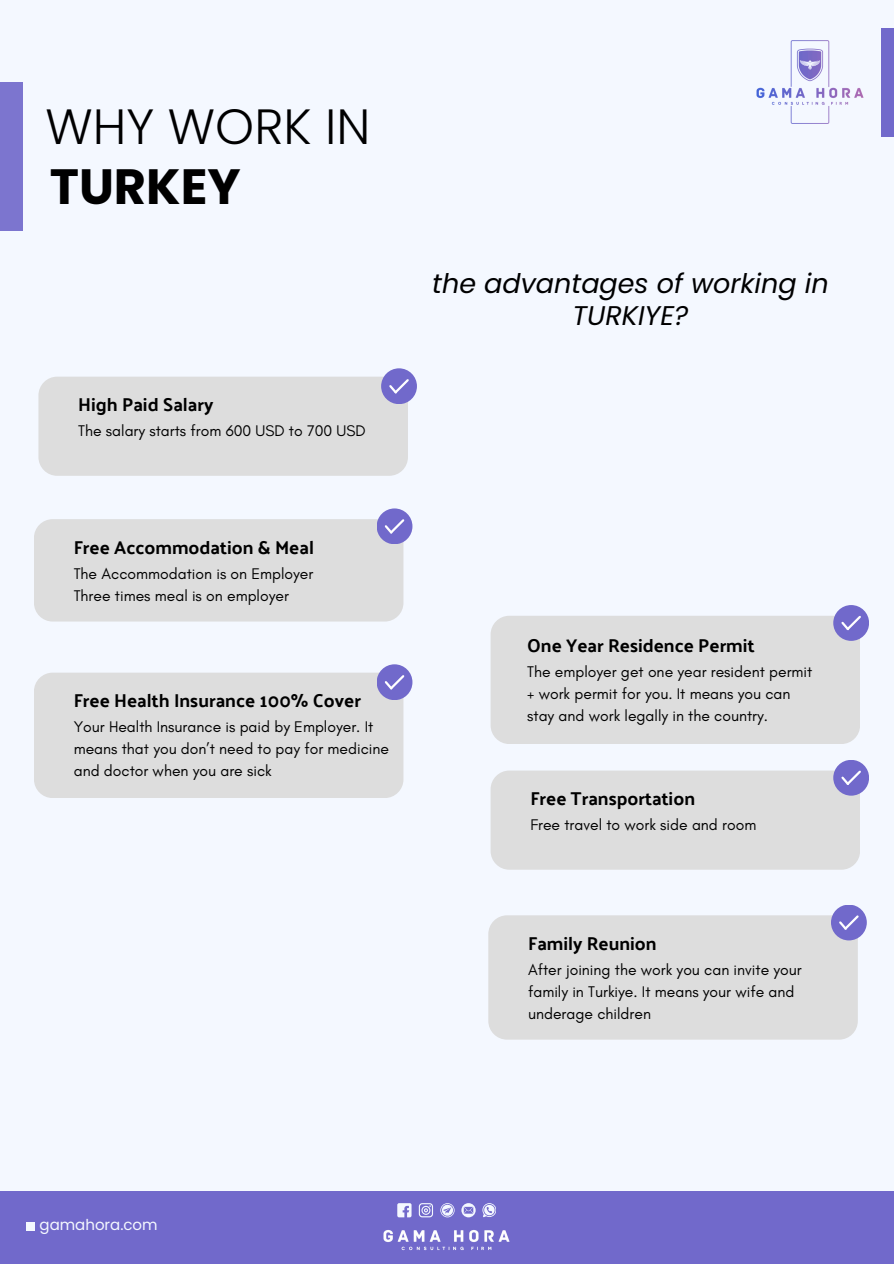
<style>
.page{position:relative;width:894px;height:1264px;background:#fff}
.page>*{position:absolute;margin:0;border:0;box-sizing:border-box;transform-origin:0 0}
.t1{font:300 49.5px "Poppins";color:#000}
.t2{font:700 49.5px "Poppins";color:#000}
.t3{font:italic 27px/31.5px "Poppins";color:#000;text-align:center}
.t4{font:18.6px "Palanquin Dark";color:#000}
.t5{font:15.75px/21.9px "Glacial Indifference";color:#000}
.t6{font:15px "Poppins";color:#f4f8ff}
</style>
<div class="page">
<div style="left:0;top:0;width:893px;height:1263px;background:#f4f8ff"></div>
<div style="left:38px;top:376px;width:370px;height:100px;background:#ddd;border-radius:19px"></div>
<div style="left:381px;top:368px;width:36px;height:36px;background:#7169cb;border-radius:50%"></div>
<svg style="left:389px;top:379px;width:20px;height:15px"></svg>
<div style="left:34px;top:519px;width:369px;height:102px;background:#ddd;border-radius:19px"></div>
<div style="left:376px;top:508px;width:36px;height:36px;background:#7169cb;border-radius:50%"></div>
<svg style="left:384px;top:519px;width:21px;height:15px"></svg>
<div style="left:34px;top:672px;width:369px;height:126px;background:#ddd;border-radius:19px"></div>
<div style="left:376px;top:664px;width:36px;height:36px;background:#7169cb;border-radius:50%"></div>
<svg style="left:385px;top:675px;width:20px;height:15px"></svg>
<div style="left:490px;top:615px;width:369px;height:129px;background:#ddd;border-radius:19px"></div>
<div style="left:833px;top:605px;width:35px;height:36px;background:#7169cb;border-radius:50%"></div>
<svg style="left:841px;top:616px;width:20px;height:15px"></svg>
<div style="left:490px;top:770px;width:369px;height:99px;background:#ddd;border-radius:19px"></div>
<div style="left:833px;top:759px;width:35px;height:36px;background:#7169cb;border-radius:50%"></div>
<svg style="left:841px;top:770px;width:20px;height:15px"></svg>
<div style="left:488px;top:915px;width:369px;height:124px;background:#ddd;border-radius:19px"></div>
<div style="left:830px;top:904px;width:36px;height:36px;background:#7169cb;border-radius:50%"></div>
<svg style="left:839px;top:915px;width:20px;height:15px"></svg>
<div style="left:0;top:82px;width:23px;height:148px;background:#7c75cf"></div>
<img style="left:756px;top:40px;width:108px;height:84px">
<div style="left:881px;top:28px;width:12px;height:108px;background:#7169cb"></div>
<div style="left:0;top:1190px;width:893px;height:73px;background:#7169cb"></div>
<img style="left:383px;top:1230px;width:127px;height:21px">
<svg style="left:397px;top:1203px;width:14px;height:14px"></svg>
<svg style="left:418px;top:1203px;width:15px;height:14px"></svg>
<svg style="left:440px;top:1203px;width:14px;height:14px"></svg>
<svg style="left:461px;top:1203px;width:14px;height:14px"></svg>
<svg style="left:482px;top:1203px;width:14px;height:14px"></svg>
<div style="left:26px;top:1221px;width:8px;height:9px;background:#f4f8ff"></div>
<p class="t1" style="left:45px;top:92px;width:326px">WHY WORK IN</p>
<p class="t2" style="left:50px;top:152px;width:192px">TURKEY</p>
<p class="t4" style="left:78px;top:394px;width:137px">High Paid Salary</p>
<p class="t5" style="left:78px;top:420px;width:289px">The salary starts from 600 USD to 700 USD</p>
<h3 class="t4" style="left:74px;top:536px;width:242px">Free Accommodation &amp; Meal</h3>
<h2 class="t5" style="left:74px;top:562px;width:241px">The Accommodation is on Employer</h2>
<h1 class="t5" style="left:74px;top:584px;width:217px">Three times meal is on employer</h1>
<p class="t4" style="left:74px;top:689px;width:289px">Free Health Insurance 100% Cover</p>
<p class="t5" style="left:74px;top:715px;width:317px">Your Health Insurance is paid by Employer. It means that you don’t need to pay for medicine and doctor when you are sick</p>
<p class="t3" style="left:432px;top:268px;width:398px">the advantages of working in<br>TURKIYE?</p>
<p class="t4" style="left:527px;top:634px;width:229px">One Year Residence Permit</p>
<h4 class="t5" style="left:527px;top:660px;width:286px">The employer get one year resident permit + work permit for you. It means you can stay and work legally in the country.</h4>
<p class="t4" style="left:530px;top:787px;width:166px">Free Transportation</p>
<p class="t5" style="left:530px;top:813px;width:227px">Free travel to work side and room</p>
<p class="t4" style="left:528px;top:932px;width:130px">Family Reunion</p>
<h4 class="t5" style="left:528px;top:958px;width:275px">After joining the work you can invite your family in Turkiye. It means your wife and underage children</h4>
<h4 class="t6" style="left:40px;top:1214px;width:120px">gamahora.com</h4>
</div>
